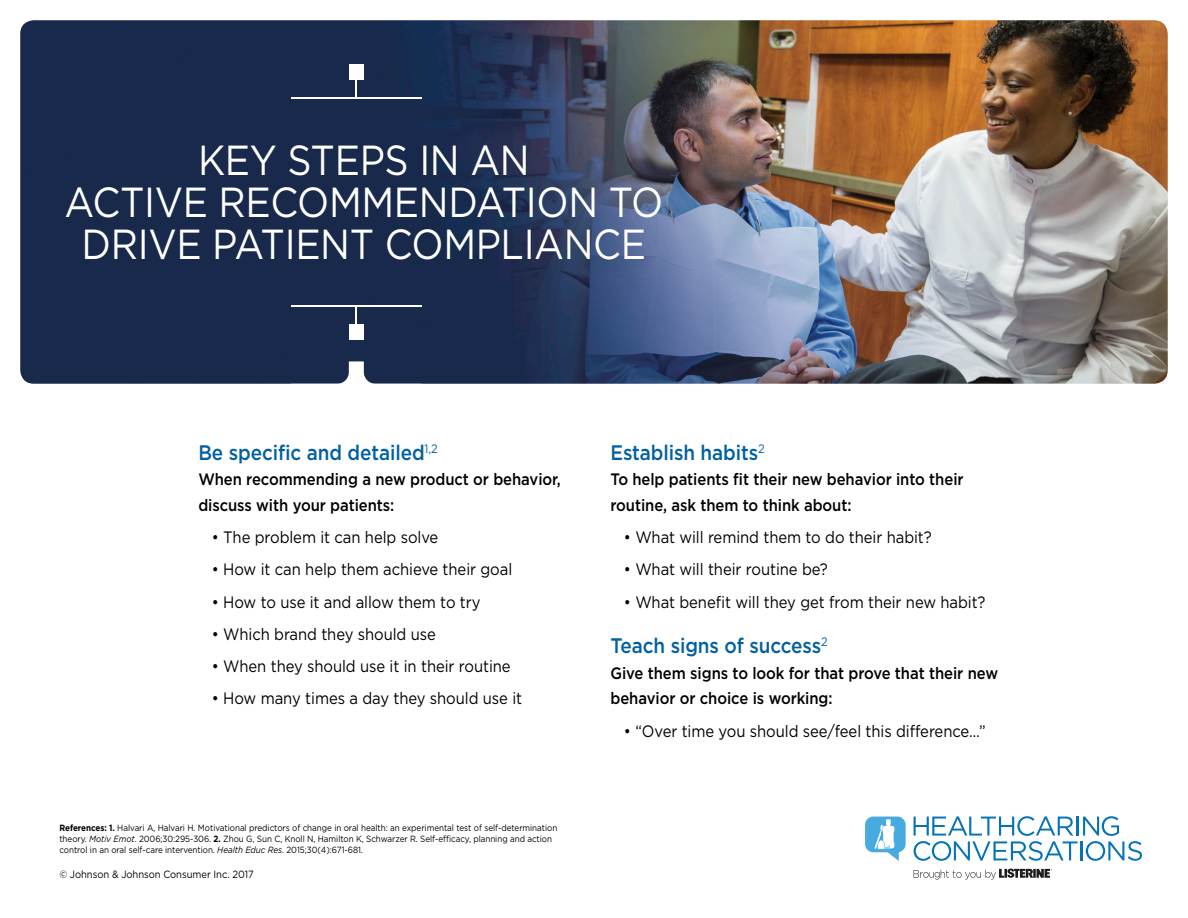
<style>
.page{position:relative;width:1188px;height:918px;background:#fff}
.page>*{position:absolute;margin:0;border:0;box-sizing:border-box;transform-origin:0 0}
.t1{font:42px/42px "Gotham";letter-spacing:-.01em;color:#fff;text-align:center;scale:.9 1}
.t2{font:500 21px "Gotham";letter-spacing:-.005em;color:#0060a2;scale:.9 1}
.t3{font:16.5px "Gotham";letter-spacing:-.005em;color:#000;scale:.9 1}
.t4{font:500 16.5px/25.5px "Gotham";letter-spacing:-.005em;color:#000;scale:.9 1}
.t5{font:10.5px "Gotham";letter-spacing:-.005em;color:#000;scale:.9 1}
.t6{font:9px/11.2px "Gotham";letter-spacing:-.005em;color:#000;scale:.9 1}
.s1{font-weight:700}
.s2{font-style:italic}
</style>
<div class="page">
<img style="left:20px;top:20px;width:1148px;height:364px">
<svg style="left:291px;top:361px;width:131px;height:23px;background:#3a4865"></svg>
<div style="left:349px;top:325px;width:15px;height:15px;background:#fff"></div>
<hr style="left:291px;top:305px;width:131px;height:1px;background:#fff">
<svg style="left:356px;top:306px;width:1px;height:19px"></svg>
<div style="left:349px;top:64px;width:15px;height:15px;background:#fff"></div>
<hr style="left:291px;top:98px;width:131px;height:1px;background:#fff">
<svg style="left:356px;top:79px;width:1px;height:19px"></svg>
<svg style="left:865px;top:817px;width:41px;height:44px"></svg>
<svg style="left:914px;top:816px;width:228px;height:45px"></svg>
<svg style="left:914px;top:869px;width:138px;height:11px"></svg>
<h1 class="t1" style="left:65px;top:139px;width:667px">KEY STEPS IN AN<br>ACTIVE RECOMMENDATION TO<br>DRIVE PATIENT COMPLIANCE</h1>
<p class="t2" style="left:198px;top:440px;width:267px">Be specific and detailed<sup>1,2</sup></p>
<p class="t4" style="left:198px;top:467px;width:404px">When recommending a new product or behavior, discuss with your patients:</p>
<p class="t3" style="left:212px;top:527px;width:253px">• The problem it can help solve</p>
<p class="t3" style="left:212px;top:560px;width:335px">• How it can help them achieve their goal</p>
<p class="t3" style="left:212px;top:592px;width:300px">• How to use it and allow them to try</p>
<p class="t3" style="left:212px;top:624px;width:250px">• Which brand they should use</p>
<p class="t3" style="left:212px;top:656px;width:334px">• When they should use it in their routine</p>
<p class="t3" style="left:212px;top:689px;width:346px">• How many times a day they should use it</p>
<p class="t6" style="left:59px;top:822px;width:555px"><span class="s1">References: 1.</span> Halvari A, Halvari H. Motivational predictors of change in oral health: an experimental test of self-determination theory. <span class="s2">Motiv Emot</span>. 2006;30:295-306. <span class="s1">2.</span> Zhou G, Sun C, Knoll N, Hamilton K, Schwarzer R. Self-efficacy, planning and action control in an oral self-care intervention. <span class="s2">Health Educ Res</span>. 2015;30(4):671-681.</p>
<p class="t5" style="left:59px;top:868px;width:217px">© Johnson &amp; Johnson Consumer Inc. 2017</p>
<p class="t2" style="left:610px;top:440px;width:173px">Establish habits<sup>2</sup></p>
<p class="t4" style="left:610px;top:467px;width:394px">To help patients fit their new behavior into their routine, ask them to think about:</p>
<p class="t3" style="left:624px;top:527px;width:344px">• What will remind them to do their habit?</p>
<p class="t3" style="left:624px;top:560px;width:228px">• What will their routine be?</p>
<p class="t3" style="left:624px;top:592px;width:403px">• What benefit will they get from their new habit?</p>
<p class="t2" style="left:610px;top:633px;width:243px">Teach signs of success<sup>2</sup></p>
<p class="t4" style="left:610px;top:660px;width:432px">Give them signs to look for that prove that their new behavior or choice is working:</p>
<p class="t3" style="left:624px;top:721px;width:404px">• “Over time you should see/feel this difference…”</p>
</div>
